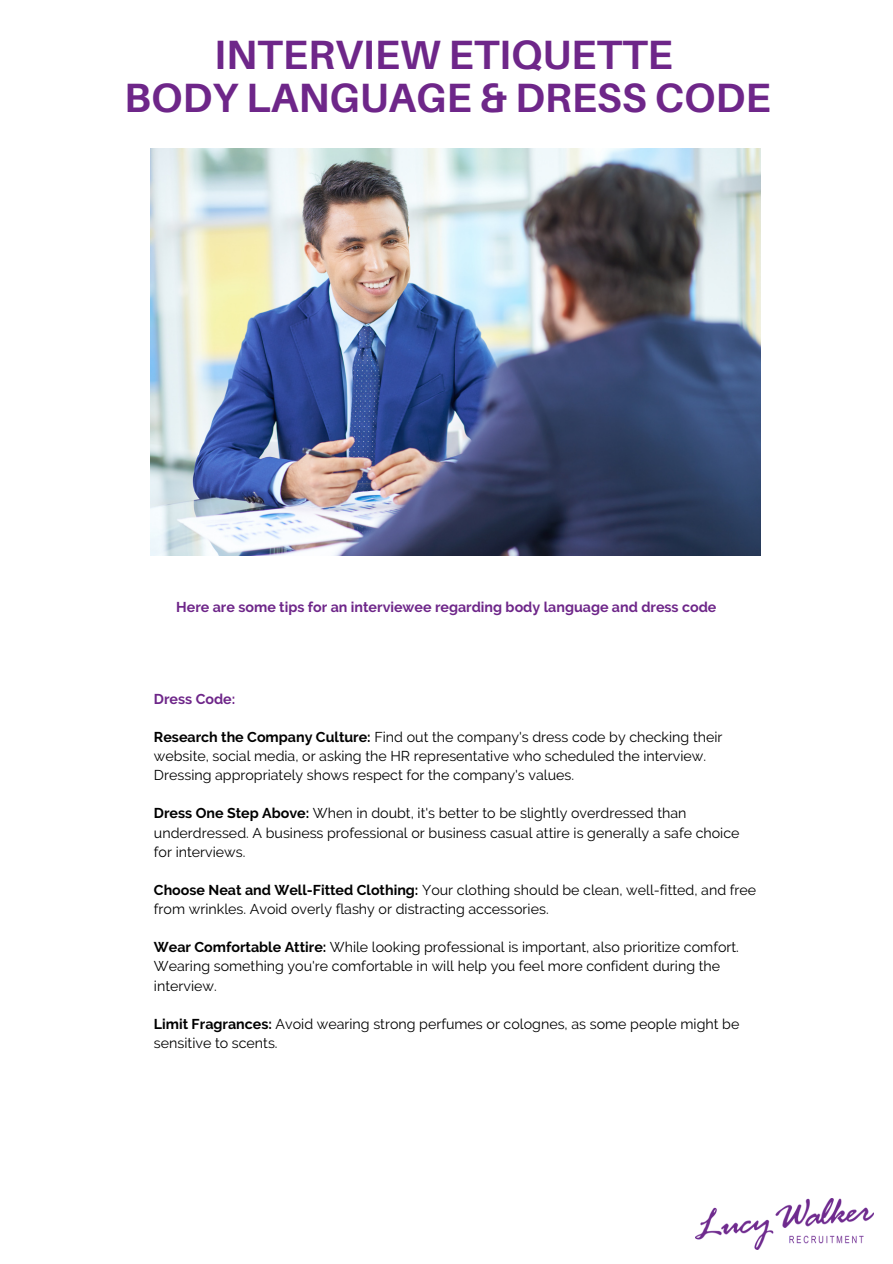
<style>
.page{position:relative;width:893px;height:1264px;background:#fff}
.page>*{position:absolute;margin:0;border:0;box-sizing:border-box;transform-origin:0 0}
.t1{font:700 40.95px "Aileron";color:#6e2689}
.t2{font:14.25px/19px "Raleway";color:#000}
.t3{font:700 14.25px "Raleway";color:#6e2689}
.s1{font-weight:700}
</style>
<div class="page">
<img style="left:695px;top:1198px;width:178px;height:51px">
<img style="left:150px;top:149px;width:610px;height:406px">
<p class="t1" style="left:214px;top:29px;width:460px">INTERVIEW ETIQUETTE</p>
<p class="t1" style="left:124px;top:72px;width:647px">BODY LANGUAGE &amp; DRESS CODE</p>
<p class="t3" style="left:176px;top:598px;width:541px">Here are some tips for an interviewee regarding body language and dress code</p>
<p class="t3" style="left:154px;top:690px;width:83px">Dress Code:</p>
<p class="t2" style="left:154px;top:727px;width:570px"><span class="s1">Research the Company Culture:</span> Find out the company's dress code by checking their website, social media, or asking the HR representative who scheduled the interview.<br>Dressing appropriately shows respect for the company's values.</p>
<p class="t2" style="left:154px;top:803px;width:587px"><span class="s1">Dress One Step Above:</span> When in doubt, it's better to be slightly overdressed than underdressed. A business professional or business casual attire is generally a safe choice for interviews.</p>
<p class="t2" style="left:154px;top:880px;width:603px"><span class="s1">Choose Neat and Well-Fitted Clothing:</span> Your clothing should be clean, well-fitted, and free from wrinkles. Avoid overly flashy or distracting accessories.</p>
<p class="t2" style="left:154px;top:937px;width:586px"><span class="s1">Wear Comfortable Attire:</span> While looking professional is important, also prioritize comfort.<br>Wearing something you're comfortable in will help you feel more confident during the interview.</p>
<p class="t2" style="left:154px;top:1014px;width:587px"><span class="s1">Limit Fragrances:</span> Avoid wearing strong perfumes or colognes, as some people might be sensitive to scents.</p>
</div>
